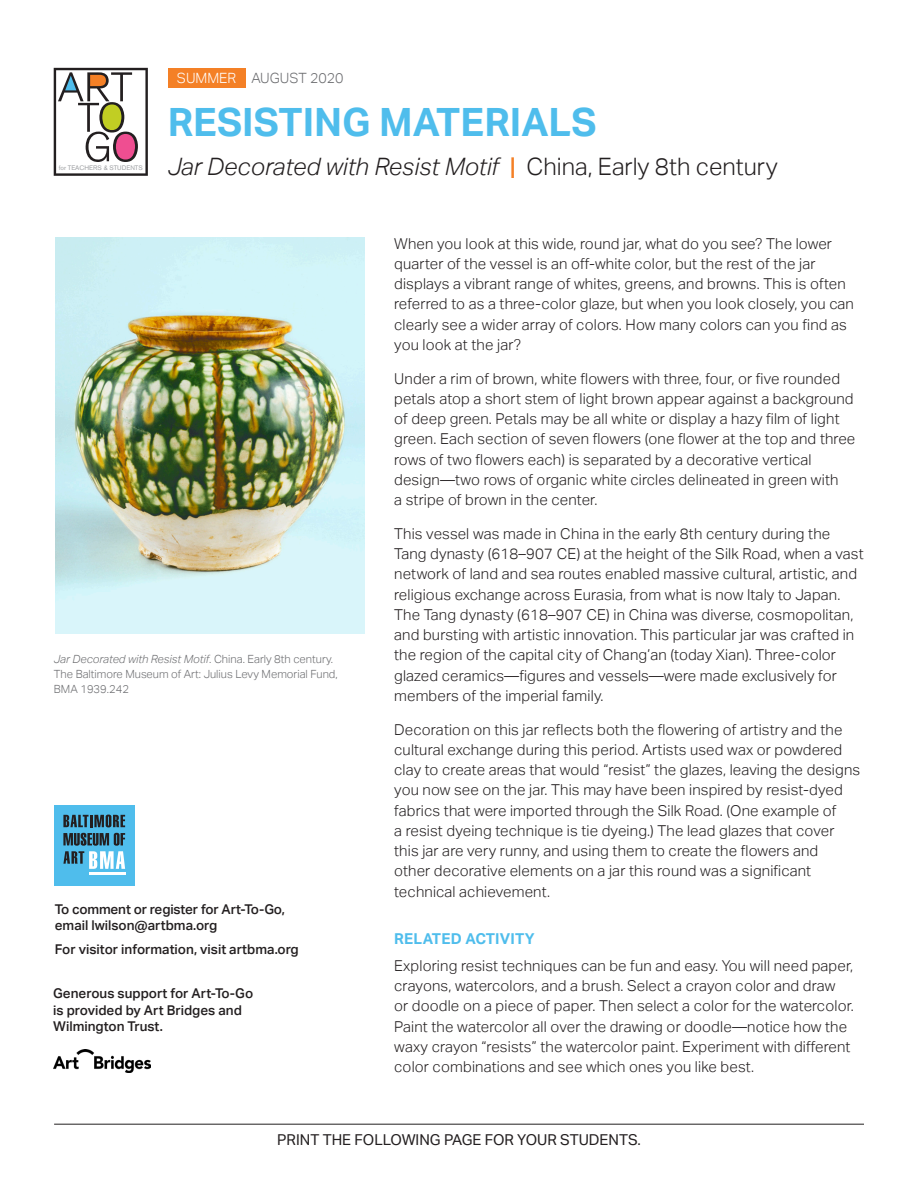
<style>
.page{position:relative;width:918px;height:1188px;background:#fff}
.page>*{position:absolute;margin:0;border:0;box-sizing:border-box;transform-origin:0 0}
.t1{font:700 39px "Aktiv Grotesk";color:#4fbdec}
.Artist___Work__ital{font:italic 300 24px "Aktiv Grotesk";color:#231f20}
.ATG_Body{font:300 15px/20.2px "Aktiv Grotesk";letter-spacing:.01em;color:#231f20}
.Print_image_on_pg_2{font:15px "Aktiv Grotesk";color:#231f20}
.Challenge_title{font:700 15px "Aktiv Grotesk";letter-spacing:.01em;color:#4fbdec}
.Art_credit{font:300 14.1px "Aktiv Grotesk";color:#6c6d70}
.Challenge_title-2{font:300 14.1px "Aktiv Grotesk";color:#fff}
.boilerplate_pg_1{font:500 13.5px/16.5px "Aktiv Grotesk";color:#231f20}
.Art_credit-2{font:300 11.25px/15px "Aktiv Grotesk";color:#6c6d70}
.t2{font:6.6px "Akzidenz Grotesk BQ";color:#9d9fa2}
.s1{font-weight:500;font-style:normal;color:#f48026}
.s2{font-style:normal}
.s3{font-style:italic}
</style>
<div class="page">
<div style="left:168px;top:68px;width:78px;height:19px;background:#f48026"></div>
<svg style="left:54px;top:68px;width:94px;height:108px"></svg>
<hr style="left:54px;top:1124px;width:810px;height:1px;background:#231f20">
<img style="left:55px;top:238px;width:309px;height:396px">
<div style="left:54px;top:805px;width:81px;height:81px;background:#4fbdec"></div>
<svg style="left:63px;top:815px;width:62px;height:12px"></svg>
<svg style="left:63px;top:833px;width:62px;height:36px"></svg>
<hr style="left:89px;top:872px;width:36px;height:2px;background:#fff">
<img style="left:53px;top:1049px;width:98px;height:23px">
<p class="t2" style="left:59px;top:164px;width:86px">for TEACHERS &amp; STUDENTS</p>
<p class="Challenge_title-2" style="left:177px;top:70px;width:61px">SUMMER</p>
<p class="Art_credit" style="left:251px;top:70px;width:94px">AUGUST 2020</p>
<p class="t1" style="left:168px;top:100px;width:430px">RESISTING MATERIALS</p>
<p class="Artist___Work__ital" style="left:168px;top:153px;width:612px">Jar Decorated with Resist Motif <span class="s1">|</span> <span class="s2">China, Early 8th century</span></p>
<p class="Art_credit-2" style="left:54px;top:652px;width:285px"><span class="s3">Jar Decorated with Resist Motif</span>. China. Early 8th century.<br>The Baltimore Museum of Art: Julius Levy Memorial Fund,<br>BMA 1939.242</p>
<p class="boilerplate_pg_1" style="left:55px;top:901px;width:232px">To comment or register for Art-To-Go, email lwilson@artbma.org</p>
<p class="boilerplate_pg_1" style="left:55px;top:941px;width:246px">For visitor information, visit artbma.org</p>
<p class="boilerplate_pg_1" style="left:53px;top:985px;width:202px">Generous support for Art-To-Go is provided by Art Bridges and<br>Wilmington Trust.</p>
<p class="ATG_Body" style="left:394px;top:233px;width:461px">When you look at this wide, round jar, what do you see? The lower quarter of the vessel is an off-white color, but the rest of the jar displays a vibrant range of whites, greens, and browns. This is often referred to as a three-color glaze, but when you look closely, you can clearly see a wider array of colors. How many colors can you find as you look at the jar?</p>
<p class="ATG_Body" style="left:394px;top:368px;width:463px">Under a rim of brown, white flowers with three, four, or five rounded petals atop a short stem of light brown appear against a background of deep green. Petals may be all white or display a hazy film of light green. Each section of seven flowers (one flower at the top and three rows of two flowers each) is separated by a decorative vertical design—two rows of organic white circles delineated in green with<br>a stripe of brown in the center.</p>
<p class="ATG_Body" style="left:394px;top:524px;width:471px">This vessel was made in China in the early 8th century during the Tang dynasty (618–907 CE) at the height of the Silk Road, when a vast network of land and sea routes enabled massive cultural, artistic, and religious exchange across Eurasia, from what is now Italy to Japan.<br>The Tang dynasty (618–907 CE) in China was diverse, cosmopolitan, and bursting with artistic innovation. This particular jar was crafted in the region of the capital city of Chang’an (today Xian). Three-color glazed ceramics—figures and vessels—were made exclusively for members of the imperial family.</p>
<p class="ATG_Body" style="left:394px;top:719px;width:468px">Decoration on this jar reflects both the flowering of artistry and the cultural exchange during this period. Artists used wax or powdered clay to create areas that would “resist” the glazes, leaving the designs you now see on the jar. This may have been inspired by resist-dyed fabrics that were imported through the Silk Road. (One example of<br>a resist dyeing technique is tie dyeing.) The lead glazes that cover this jar are very runny, and using them to create the flowers and<br>other decorative elements on a jar this round was a significant technical achievement.</p>
<p class="Challenge_title" style="left:394px;top:930px;width:142px">RELATED ACTIVITY</p>
<p class="ATG_Body" style="left:394px;top:956px;width:461px">Exploring resist techniques can be fun and easy. You will need paper, crayons, watercolors, and a brush. Select a crayon color and draw<br>or doodle on a piece of paper. Then select a color for the watercolor.<br>Paint the watercolor all over the drawing or doodle—notice how the waxy crayon “resists” the watercolor paint. Experiment with different color combinations and see which ones you like best.</p>
<p class="Print_image_on_pg_2" style="left:277px;top:1131px;width:365px">PRINT THE FOLLOWING PAGE FOR YOUR STUDENTS.</p>
</div>
